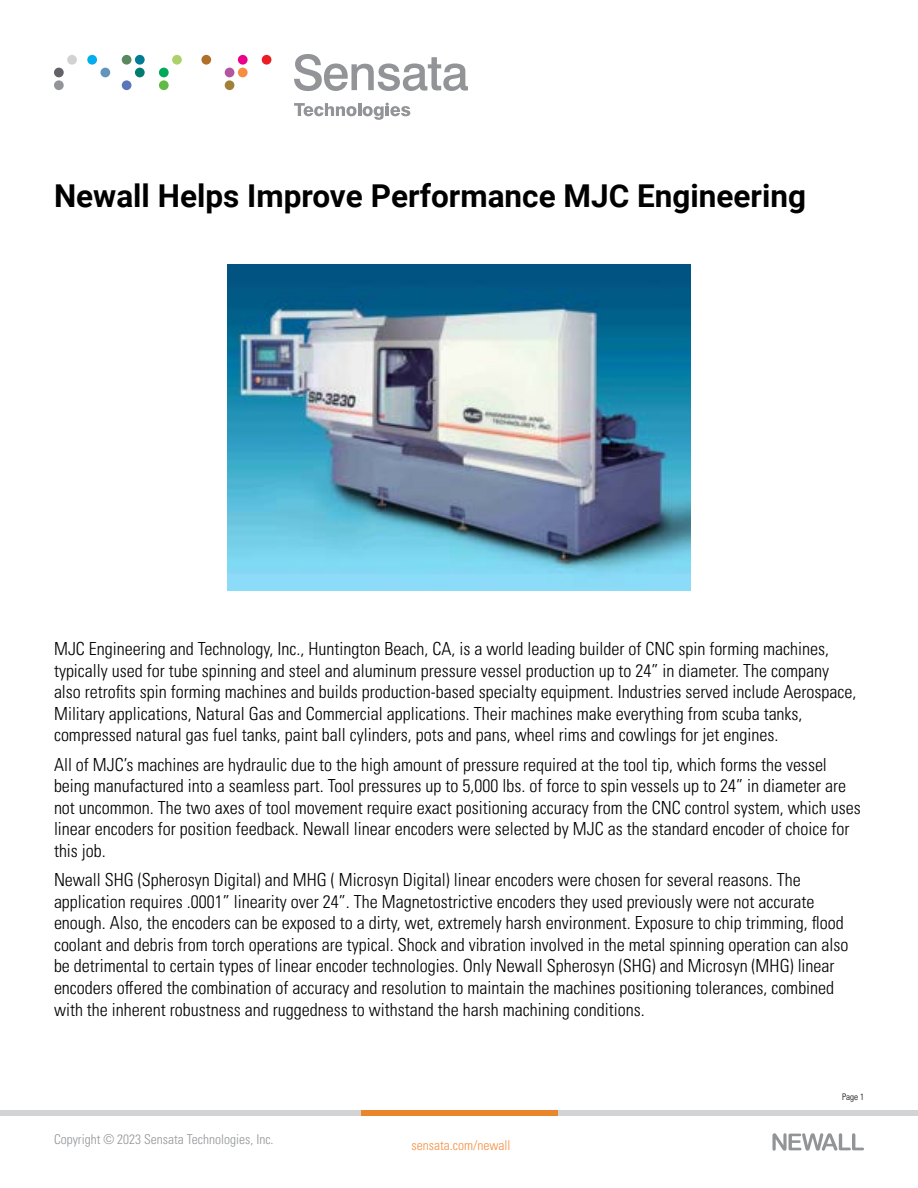
<style>
.page{position:relative;width:918px;height:1188px;background:#fff}
.page>*{position:absolute;margin:0;border:0;box-sizing:border-box;transform-origin:0 0}
.t1{font:700 31.5px "Roboto";color:#000}
.t2{font:300 condensed 18px/21.6px "Univers LT Pro";color:#000}
.t3{font:300 condensed 13.5px "Univers LT Pro";color:#939598}
.t4{font:300 condensed 13.5px "Univers LT Pro";color:#f78f41}
.t5{font:300 condensed 9px "Univers LT Pro";color:#000}
</style>
<div class="page">
<div style="left:0;top:1110px;width:918px;height:6px;background:#d1d3d4"></div>
<div style="left:361px;top:1110px;width:197px;height:6px;background:#e9862c"></div>
<svg style="left:772px;top:1133px;width:92px;height:18px"></svg>
<svg style="left:294px;top:54px;width:174px;height:37px"></svg>
<svg style="left:294px;top:103px;width:116px;height:17px"></svg>
<div style="left:54px;top:80px;width:10px;height:10px;background:#929497;border-radius:50%"></div>
<div style="left:87px;top:55px;width:10px;height:10px;background:#00adee;border-radius:50%"></div>
<div style="left:100px;top:68px;width:10px;height:9px;background:#6394bc;border-radius:50%"></div>
<div style="left:122px;top:55px;width:9px;height:10px;background:#5b895d;border-radius:50%"></div>
<div style="left:135px;top:55px;width:10px;height:10px;background:#007c97;border-radius:50%"></div>
<div style="left:135px;top:68px;width:10px;height:9px;background:#007d6f;border-radius:50%"></div>
<div style="left:122px;top:80px;width:9px;height:10px;background:#5a76b9;border-radius:50%"></div>
<div style="left:172px;top:55px;width:10px;height:10px;background:#abd26a;border-radius:50%"></div>
<div style="left:159px;top:68px;width:10px;height:9px;background:#00aa5b;border-radius:50%"></div>
<div style="left:159px;top:80px;width:10px;height:10px;background:#5fba46;border-radius:50%"></div>
<div style="left:238px;top:55px;width:10px;height:10px;background:#eb008b;border-radius:50%"></div>
<div style="left:225px;top:68px;width:9px;height:9px;background:#b3559f;border-radius:50%"></div>
<div style="left:238px;top:68px;width:10px;height:9px;background:#f68e41;border-radius:50%"></div>
<div style="left:225px;top:80px;width:9px;height:10px;background:#a0813a;border-radius:50%"></div>
<div style="left:262px;top:55px;width:9px;height:10px;background:#ec1c24;border-radius:50%"></div>
<div style="left:67px;top:55px;width:10px;height:10px;background:#d0d2d3;border-radius:50%"></div>
<div style="left:54px;top:68px;width:10px;height:9px;background:#626366;border-radius:50%"></div>
<div style="left:201px;top:55px;width:10px;height:10px;background:#b07029;border-radius:50%"></div>
<img style="left:227px;top:264px;width:464px;height:326px">
<h1 class="t1" style="left:54px;top:174px;width:754px">Newall Helps Improve Performance MJC Engineering</h1>
<p class="t2" style="left:54px;top:637px;width:804px">MJC Engineering and Technology, Inc., Huntington Beach, CA, is a world leading builder of CNC spin forming machines, typically used for tube spinning and steel and aluminum pressure vessel production up to 24” in diameter. The company also retrofits spin forming machines and builds production-based specialty equipment. Industries served include Aerospace, Military applications, Natural Gas and Commercial applications. Their machines make everything from scuba tanks, compressed natural gas fuel tanks, paint ball cylinders, pots and pans, wheel rims and cowlings for jet engines.</p>
<p class="t2" style="left:54px;top:752px;width:808px">All of MJC’s machines are hydraulic due to the high amount of pressure required at the tool tip, which forms the vessel being manufactured into a seamless part. Tool pressures up to 5,000 lbs. of force to spin vessels up to 24” in diameter are not uncommon. The two axes of tool movement require exact positioning accuracy from the CNC control system, which uses linear encoders for position feedback. Newall linear encoders were selected by MJC as the standard encoder of choice for this job.</p>
<p class="t2" style="left:54px;top:868px;width:796px">Newall SHG (Spherosyn Digital) and MHG ( Microsyn Digital) linear encoders were chosen for several reasons. The application requires .0001” linearity over 24”. The Magnetostrictive encoders they used previously were not accurate enough. Also, the encoders can be exposed to a dirty, wet, extremely harsh environment. Exposure to chip trimming, flood coolant and debris from torch operations are typical. Shock and vibration involved in the metal spinning operation can also be detrimental to certain types of linear encoder technologies. Only Newall Spherosyn (SHG) and Microsyn (MHG) linear encoders offered the combination of accuracy and resolution to maintain the machines positioning tolerances, combined with the inherent robustness and ruggedness to withstand the harsh machining conditions.</p>
<p class="t3" style="left:54px;top:1130px;width:221px">Copyright © 2023 Sensata Technologies, Inc.</p>
<p class="t4" style="left:412px;top:1136px;width:100px">sensata.com/newall</p>
<p class="t5" style="left:842px;top:1090px;width:23px">Page 1</p>
</div>
